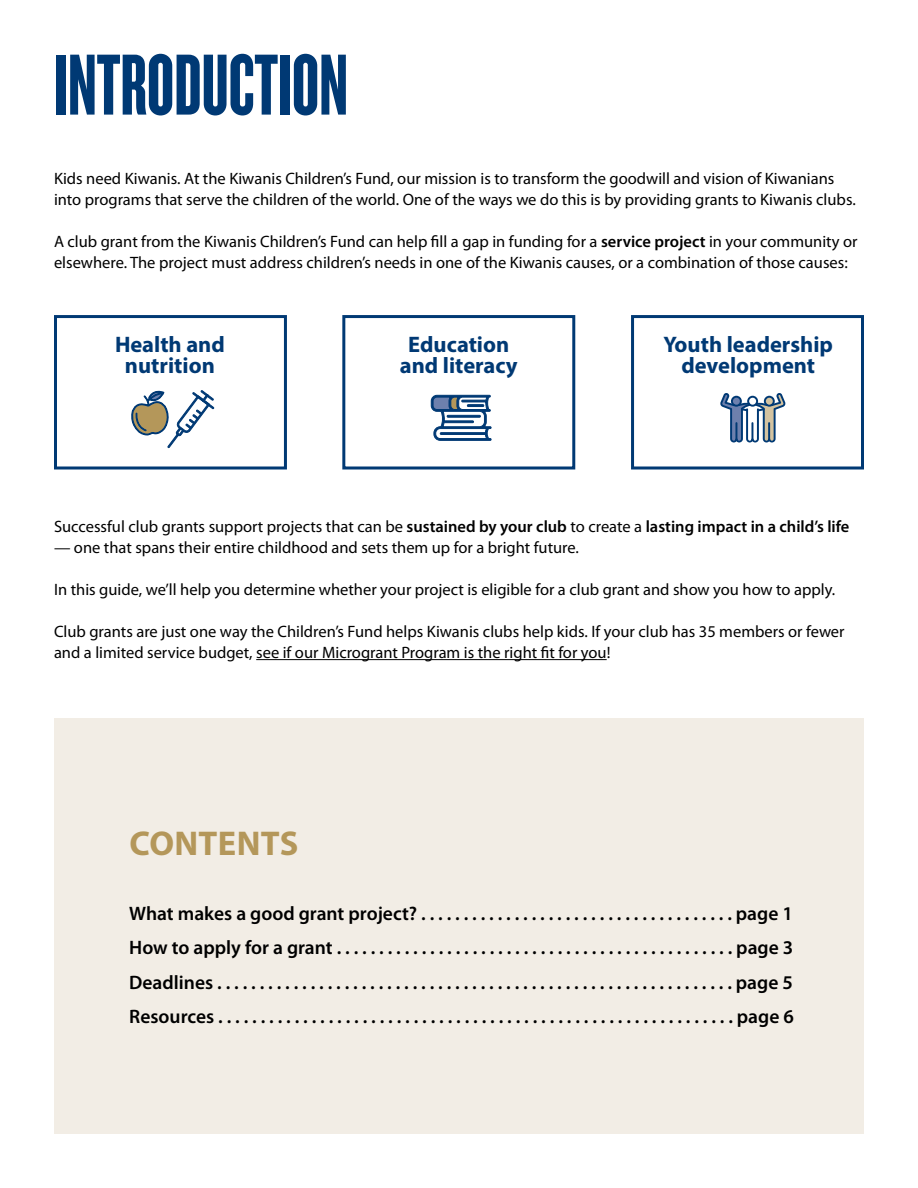
<style>
.page{position:relative;width:918px;height:1188px;background:#fff}
.page>*{position:absolute;margin:0;border:0;box-sizing:border-box;transform-origin:0 0}
.t1{font:90px "Knockout 67 Full Bantamwt";color:#003974}
.t2{font:700 34.5px "Myriad Pro";letter-spacing:.01em;color:#b4975a}
.t3{font:700 22.5px/21px "Myriad Pro";color:#003974;text-align:center}
.t4{font:600 19.5px/34.5px "Myriad Pro";color:#000;text-align:justify}
.t5{font:16.5px/21px "Myriad Pro";color:#000}
.s1{font-weight:600}
</style>
<div class="page">
<div style="left:54px;top:718px;width:810px;height:416px;background:#f2ede5"></div>
<div style="left:342px;top:315px;width:233px;height:155px;background:#fff;border:3px solid #003974"></div>
<div style="left:631px;top:315px;width:233px;height:155px;background:#fff;border:3px solid #003974"></div>
<div style="left:54px;top:315px;width:233px;height:155px;background:#fff;border:3px solid #003974"></div>
<svg style="left:131px;top:390px;width:83px;height:58px"></svg>
<svg style="left:431px;top:395px;width:60px;height:46px"></svg>
<svg style="left:720px;top:393px;width:65px;height:50px"></svg>
<hr style="left:256px;top:659px;width:351px;height:1px;background:#000">
<h1 class="t1" style="left:54px;top:32px;width:296px">INTRODUCTION</h1>
<p class="t5" style="left:54px;top:168px;width:803px">Kids need Kiwanis. At the Kiwanis Children’s Fund, our mission is to transform the goodwill and vision of Kiwanians into programs that serve the children of the world. One of the ways we do this is by providing grants to Kiwanis clubs.</p>
<p class="t5" style="left:54px;top:231px;width:805px">A club grant from the Kiwanis Children’s Fund can help fill a gap in funding for a <span class="s1">service project</span> in your community or elsewhere. The project must address children’s needs in one of the Kiwanis causes, or a combination of those causes:</p>
<h3 class="t3" style="left:115px;top:333px;width:111px">Health and nutrition</h3>
<h3 class="t3" style="left:400px;top:333px;width:119px">Education and literacy</h3>
<h3 class="t3" style="left:664px;top:333px;width:171px">Youth leadership development</h3>
<p class="t5" style="left:54px;top:516px;width:797px">Successful club grants support projects that can be <span class="s1">sustained by your club</span> to create a <span class="s1">lasting impact in a child’s life</span></p>
<p class="t5" style="left:54px;top:537px;width:527px">— one that spans their entire childhood and sets them up for a bright future.</p>
<p class="t5" style="left:54px;top:579px;width:783px">In this guide, we’ll help you determine whether your project is eligible for a club grant and show you how to apply.</p>
<p class="t5" style="left:54px;top:621px;width:792px">Club grants are just one way the Children’s Fund helps Kiwanis clubs help kids. If your club has 35 members or fewer and a limited service budget, see if our Microgrant Program is the right fit for you!</p>
<h2 class="t2" style="left:130px;top:821px;width:170px">CONTENTS</h2>
<p class="t4" style="left:129px;top:895px;width:666px">What makes a good grant project? .....................................page 1<br>How to apply for a grant ...............................................page 3<br>Deadlines .............................................................page 5<br>Resources .............................................................page 6</p>
</div>
